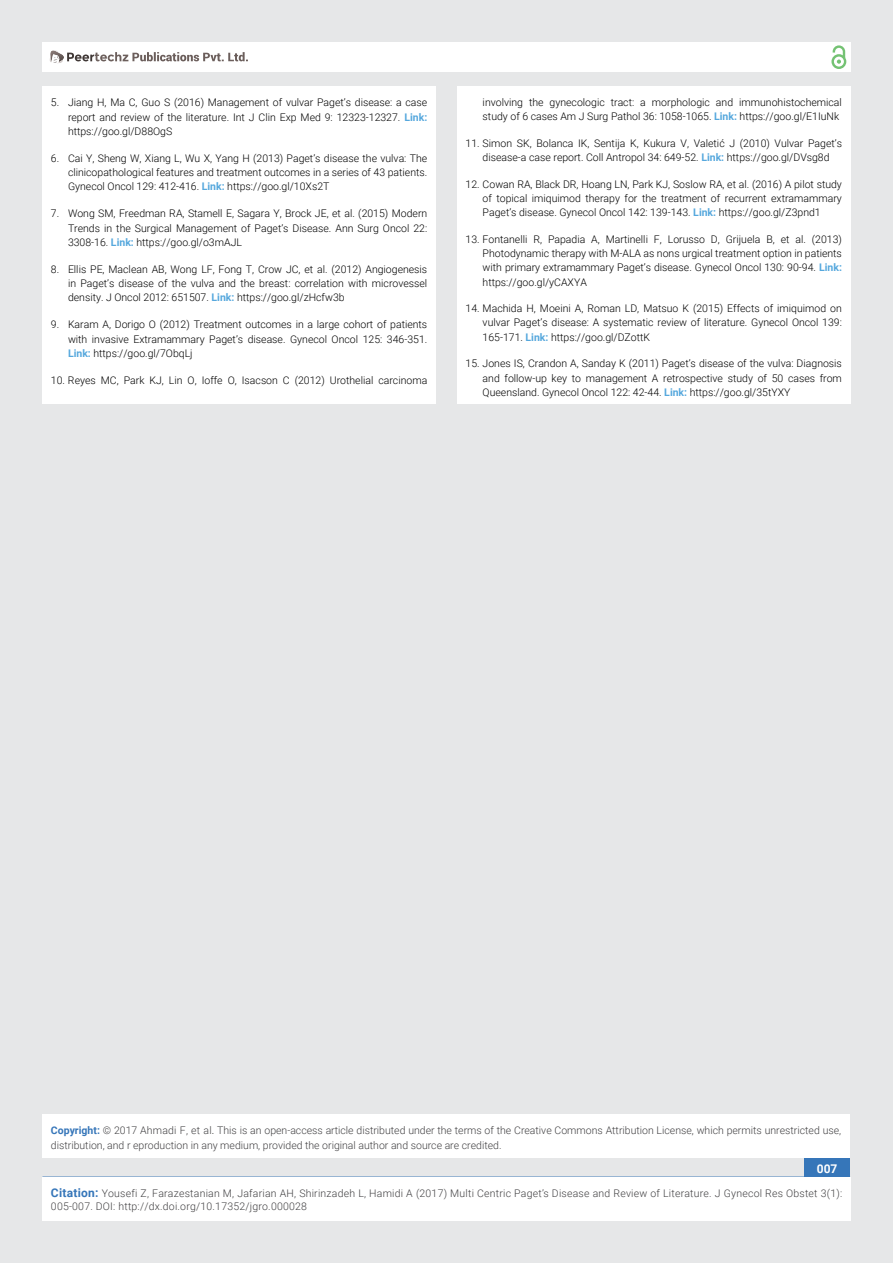
<style>
.page{position:relative;width:893px;height:1263px;background:#e6e7e8}
.page>*{position:absolute;margin:0;border:0;box-sizing:border-box;transform-origin:0 0}
.t1{font:700 12px "Roboto";color:#fff}
.t2{font:300 10.5px/14.1px "Roboto";color:#000;text-align:justify}
.t3{font:300 10.5px/15px "Roboto";color:#414042}
.t4{font:300 10.5px/13.5px "Roboto";letter-spacing:.02em;color:#414042}
.s1{font-weight:700;color:#56a8dd}
.s2{font-weight:700;color:#3676b9}
.s3{color:#0e0e0e}
.s4{font-weight:700;font-size:12px;color:#3676b9}
</style>
<div class="page">
<div style="left:42px;top:43px;width:808px;height:29px;background:#fff"></div>
<div style="left:831px;top:54px;width:15px;height:15px;border:2px solid #74c273;border-radius:50%"></div>
<svg style="left:831px;top:45px;width:15px;height:19px"></svg>
<div style="left:804px;top:1157px;width:46px;height:43px;background:#3676b9"></div>
<div style="left:42px;top:1177px;width:809px;height:43px;background:#fff"></div>
<svg style="left:49px;top:50px;width:199px;height:14px"></svg>
<div style="left:42px;top:87px;width:394px;height:317px;background:#fff"></div>
<div style="left:457px;top:87px;width:393px;height:317px;background:#fff"></div>
<div style="left:42px;top:1115px;width:808px;height:43px;background:#fff"></div>
<p class="t2" style="left:68px;top:96px;width:361px;text-indent:-17px">5. Jiang H, Ma C, Guo S (2016) Management of vulvar Paget’s disease: a case report and review of the literature. Int J Clin Exp Med 9: 12323-12327. <span class="s1">Link: </span>https://goo.gl/D88OgS</p>
<p class="t2" style="left:68px;top:151px;width:361px;text-indent:-17px">6. Cai Y, Sheng W, Xiang L, Wu X, Yang H (2013) Paget’s disease the vulva: The clinicopathological features and treatment outcomes in a series of 43 patients.<br>Gynecol Oncol 129: 412-416. <span class="s1">Link:</span> https://goo.gl/10Xs2T</p>
<p class="t2" style="left:68px;top:207px;width:361px;text-indent:-17px">7. Wong SM, Freedman RA, Stamell E, Sagara Y, Brock JE, et al. (2015) Modern Trends in the Surgical Management of Paget’s Disease. Ann Surg Oncol 22:<br>3308-16. <span class="s1">Link:</span> https://goo.gl/o3mAJL</p>
<p class="t2" style="left:68px;top:262px;width:361px;text-indent:-17px">8. Ellis PE, Maclean AB, Wong LF, Fong T, Crow JC, et al. (2012) Angiogenesis in Paget’s disease of the vulva and the breast: correlation with microvessel density. J Oncol 2012: 651507. <span class="s1">Link:</span> https://goo.gl/zHcfw3b</p>
<p class="t2" style="left:68px;top:318px;width:361px;text-indent:-17px">9. Karam A, Dorigo O (2012) Treatment outcomes in a large cohort of patients with invasive Extramammary Paget’s disease. Gynecol Oncol 125: 346-351.<br><span class="s1">Link:</span> https://goo.gl/7ObqLj</p>
<p class="t2" style="left:51px;top:373px;width:378px">10. Reyes MC, Park KJ, Lin O, Ioffe O, Isacson C (2012) Urothelial carcinoma</p>
<p class="t2" style="left:483px;top:96px;width:361px">involving the gynecologic tract: a morphologic and immunohistochemical study of 6 cases Am J Surg Pathol 36: 1058-1065. <span class="s1">Link:</span> https://goo.gl/E1IuNk</p>
<p class="t2" style="left:466px;top:137px;width:378px;text-align:center">11. Simon SK, Bolanca IK, Sentija K, Kukura V, Valetić J (2010) Vulvar Paget’s disease-a case report. Coll Antropol 34: 649-52. <span class="s1">Link:</span> https://goo.gl/DVsg8d</p>
<p class="t2" style="left:483px;top:178px;width:361px;text-indent:-17px">12. Cowan RA, Black DR, Hoang LN, Park KJ, Soslow RA, et al. (2016) A pilot study of topical imiquimod therapy for the treatment of recurrent extramammary Paget’s disease. Gynecol Oncol 142: 139-143. <span class="s1">Link:</span> https://goo.gl/Z3pnd1</p>
<p class="t2" style="left:483px;top:233px;width:361px;text-indent:-17px">13. Fontanelli R, Papadia A, Martinelli F, Lorusso D, Grijuela B, et al. (2013)<br>Photodynamic therapy with M-ALA as nons urgical treatment option in patients with primary extramammary Paget’s disease. Gynecol Oncol 130: 90-94. <span class="s1">Link: </span>https://goo.gl/yCAXYA</p>
<p class="t2" style="left:483px;top:302px;width:361px;text-indent:-17px">14. Machida H, Moeini A, Roman LD, Matsuo K (2015) Effects of imiquimod on vulvar Paget’s disease: A systematic review of literature. Gynecol Oncol 139:<br>165-171. <span class="s1">Link:</span> https://goo.gl/DZottK</p>
<p class="t2" style="left:483px;top:357px;width:361px;text-indent:-17px">15. Jones IS, Crandon A, Sanday K (2011) Paget’s disease of the vulva: Diagnosis and follow-up key to management A retrospective study of 50 cases from Queensland. Gynecol Oncol 122: 42-44. <span class="s1">Link:</span> https://goo.gl/35tYXY</p>
<p class="t3" style="left:51px;top:1123px;width:792px"><span class="s2">Copyright:</span> © 2017 Ahmadi F, et al<span class="s3">.</span> This is an open-access article distributed under the terms of the Creative Commons Attribution License, which permits unrestricted use, distribution, and r eproduction in any medium, provided the original author and source are credited.</p>
<p class="t1" style="left:817px;top:1162px;width:22px">007</p>
<p class="t4" style="left:51px;top:1186px;width:793px"><span class="s4">Citation:</span> Yousefi Z, Farazestanian M, Jafarian AH, Shirinzadeh L, Hamidi A (2017) Multi Centric Paget’s Disease and Review of Literature. J Gynecol Res Obstet 3(1):<br>005-007. DOI: http://dx.doi.org/10.17352/jgro.000028</p>
</div>
